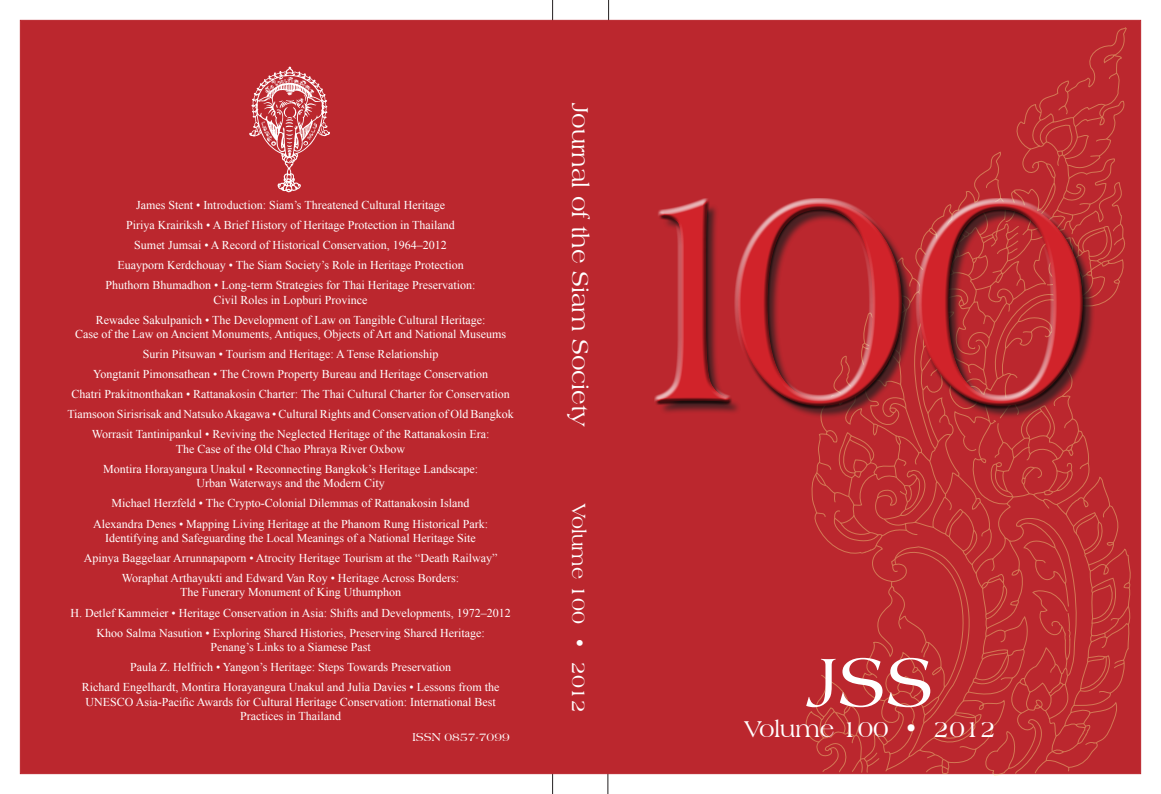
<style>
.page{position:relative;width:1161px;height:794px;background:#fff}
.page>*{position:absolute;margin:0;border:0;box-sizing:border-box;transform-origin:0 0}
.t1{font:72px "Americana BT";color:#fff}
.t2{font:24px "Americana BT";color:#fff}
.t3{font:20px "Americana BT";color:#fff}
.t4{font:12px/20.1px "Times New Roman";color:#fff;text-align:center}
.t5{font:12px "Americana BT";color:#fff}
</style>
<div class="page">
<hr style="left:552px;top:0;width:1px;height:32px;background:#231f20">
<hr style="left:608px;top:0;width:1px;height:33px;background:#231f20">
<hr style="left:552px;top:757px;width:1px;height:37px;background:#231f20">
<hr style="left:608px;top:758px;width:1px;height:36px;background:#231f20">
<div style="left:20px;top:20px;width:1121px;height:754px;background:#bb272e;border:1px solid #bb272e"></div>
<svg style="left:802px;top:27px;width:330px;height:749px"></svg>
<div style="left:660px;top:203px;width:435px;height:215px;background:#231f20;opacity:.75"></div>
<div style="left:655px;top:199px;width:431px;height:210px;background:#231f20;opacity:.75"></div>
<img style="left:249px;top:66px;width:81px;height:127px">
<p class="t4" style="left:106px;top:195px;width:371px">James Stent • Introduction: Siam’s Threatened Cultural Heritage<br>Piriya Krairiksh • A Brief History of Heritage Protection in Thailand<br>Sumet Jumsai • A Record of Historical Conservation, 1964–2012<br>Euayporn Kerdchouay • The Siam Society’s Role in Heritage Protection Phuthorn Bhumadhon • Long-term Strategies for Thai Heritage Preservation:</p>
<p class="t4" style="left:96px;top:289px;width:391px">Civil Roles in Lopburi Province<br>Rewadee Sakulpanich • The Development of Law on Tangible Cultural Heritage:</p>
<p class="t4" style="left:67px;top:324px;width:448px">Case of the Law on Ancient Monuments, Antiques, Objects of Art and National Museums Surin Pitsuwan • Tourism and Heritage: A Tense Relationship<br>Yongtanit Pimonsathean • The Crown Property Bureau and Heritage Conservation<br>Chatri Prakitnonthakan • Rattanakosin Charter: The Thai Cultural Charter for Conservation Tiamsoon Sirisrisak and Natsuko Akagawa • Cultural Rights and Conservation of Old Bangkok Worrasit Tantinipankul • Reviving the Neglected Heritage of the Rattanakosin Era:</p>
<p class="t4" style="left:103px;top:438px;width:377px">The Case of the Old Chao Phraya River Oxbow<br>Montira Horayangura Unakul • Reconnecting Bangkok’s Heritage Landscape:</p>
<p class="t4" style="left:93px;top:473px;width:397px">Urban Waterways and the Modern City<br>Michael Herzfeld • The Crypto-Colonial Dilemmas of Rattanakosin Island<br>Alexandra Denes • Mapping Living Heritage at the Phanom Rung Historical Park:</p>
<p class="t4" style="left:84px;top:527px;width:415px">Identifying and Safeguarding the Local Meanings of a National Heritage Site<br>Apinya Baggelaar Arrunnapaporn • Atrocity Heritage Tourism at the “Death Railway”<br>Woraphat Arthayukti and Edward Van Roy • Heritage Across Borders:</p>
<p class="t4" style="left:70px;top:582px;width:442px">The Funerary Monument of King Uthumphon<br>H. Detlef Kammeier • Heritage Conservation in Asia: Shifts and Developments, 1972–2012<br>Khoo Salma Nasution • Exploring Shared Histories, Preserving Shared Heritage:</p>
<p class="t4" style="left:82px;top:637px;width:419px">Penang’s Links to a Siamese Past<br>Paula Z. Helfrich • Yangon’s Heritage: Steps Towards Preservation<br>Richard Engelhardt, Montira Horayangura Unakul and Julia Davies • Lessons from the</p>
<p class="t4" style="left:85px;top:694px;width:412px;line-height:14.4px">UNESCO Asia-Pacific Awards for Cultural Heritage Conservation: International Best<br>Practices in Thailand</p>
<p class="t5" style="left:412px;top:729px;width:99px">ISSN 0857-7099</p>
<h2 class="t2" style="left:594px;top:103px;width:325px;rotate:90deg">Journal of the Siam Society</h2>
<h3 class="t3" style="left:590px;top:504px;width:211px;rotate:90deg">Volume 100 • 2012</h3>
<h1 class="t1" style="left:807px;top:639px;width:129px">JSS</h1>
<h2 class="t2" style="left:745px;top:715px;width:253px">Volume 100 • 2012</h2>
</div>
